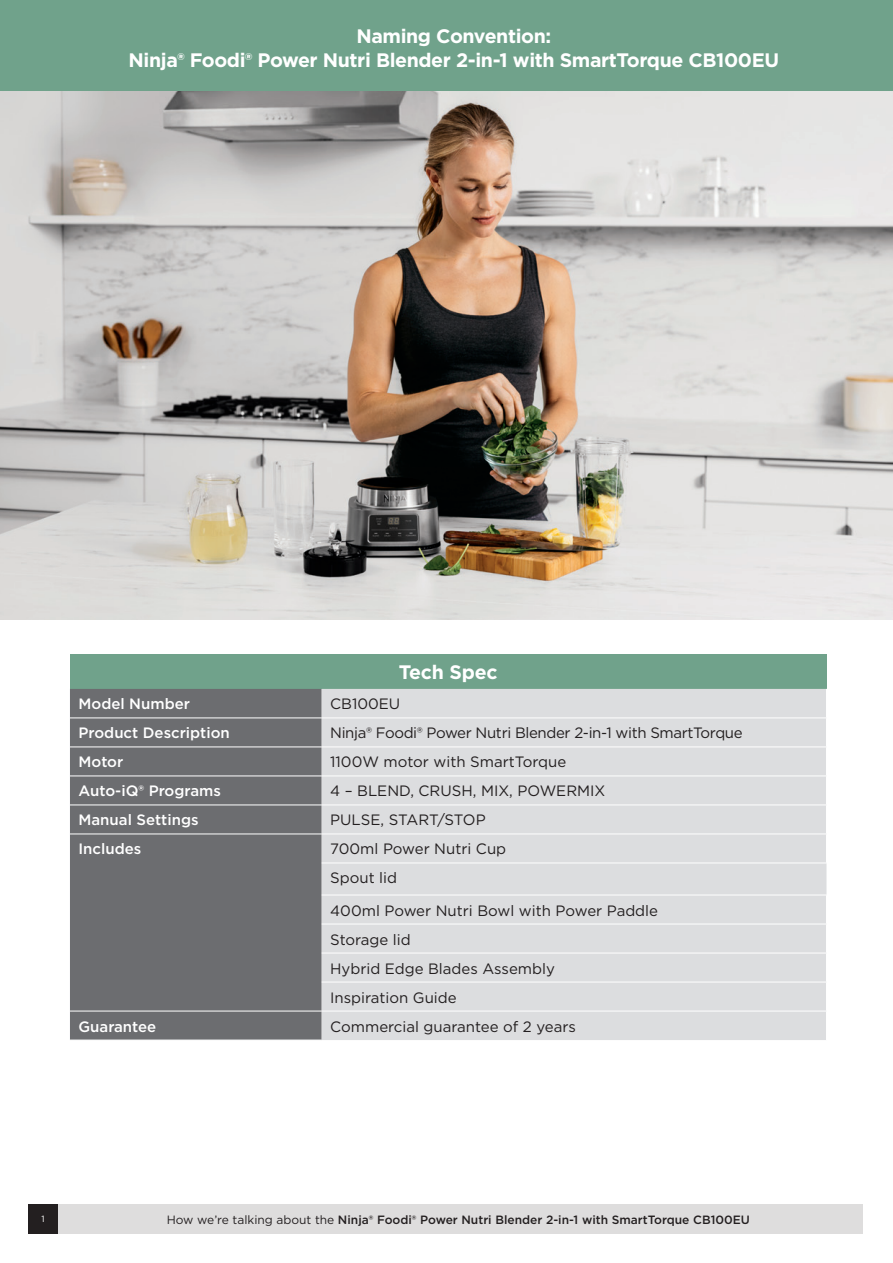
<style>
.page{position:relative;width:893px;height:1263px;background:#fff}
.page>*{position:absolute;margin:0;border:0;box-sizing:border-box;transform-origin:0 0}
.t1{font:700 19.5px/24px "Gotham";letter-spacing:-.02em;color:#fff;text-align:center}
.t2{font:15px "Gotham";color:#231f20}
.t3{font:500 15px "Gotham";color:#fff}
.t4{font:15px "Gotham";letter-spacing:-.025em;color:#231f20}
.t5{font:500 12px "Gotham";color:#231f20}
.t6{font:9px "Gotham";color:#fff}
.s1{font-weight:400}
</style>
<div class="page">
<img style="left:0;top:90px;width:893px;height:529px">
<div style="left:0;top:0;width:893px;height:90px;background:#70a28b"></div>
<div style="left:70px;top:655px;width:756px;height:34px;background:#70a28b"></div>
<div style="left:70px;top:689px;width:252px;height:351px;background:#6c6d70"></div>
<div style="left:322px;top:689px;width:504px;height:351px;background:#dcdddf"></div>
<hr style="left:70px;top:717px;width:252px;height:1px;background:#fff">
<hr style="left:70px;top:746px;width:252px;height:1px;background:#fff">
<hr style="left:70px;top:775px;width:252px;height:1px;background:#fff">
<hr style="left:70px;top:804px;width:252px;height:1px;background:#fff">
<hr style="left:70px;top:1011px;width:252px;height:1px;background:#fff">
<hr style="left:322px;top:717px;width:505px;height:1px;background:#fff">
<hr style="left:322px;top:746px;width:505px;height:1px;background:#fff">
<hr style="left:322px;top:775px;width:505px;height:1px;background:#fff">
<hr style="left:322px;top:804px;width:505px;height:1px;background:#fff">
<hr style="left:322px;top:924px;width:505px;height:1px;background:#fff">
<hr style="left:322px;top:953px;width:505px;height:1px;background:#fff">
<hr style="left:322px;top:982px;width:505px;height:1px;background:#fff">
<hr style="left:322px;top:1011px;width:505px;height:1px;background:#fff">
<hr style="left:322px;top:833px;width:505px;height:1px;background:#fff">
<hr style="left:322px;top:862px;width:505px;height:1px;background:#fff">
<hr style="left:322px;top:895px;width:505px;height:1px;background:#fff">
<hr style="left:70px;top:833px;width:252px;height:1px;background:#fff">
<div style="left:56px;top:1204px;width:807px;height:30px;background:#dedddd"></div>
<div style="left:28px;top:1204px;width:30px;height:30px;background:#231f20"></div>
<p class="t1" style="left:129px;top:24px;width:652px">Naming Convention:<br>Ninja® Foodi® Power Nutri Blender 2-in-1 with SmartTorque CB100EU</p>
<p class="t1" style="left:399px;top:660px;width:100px">Tech Spec</p>
<p class="t3" style="left:78px;top:694px;width:113px">Model Number</p>
<p class="t2" style="left:330px;top:694px;width:72px">CB100EU</p>
<p class="t3" style="left:78px;top:723px;width:153px">Product Description</p>
<p class="t4" style="left:330px;top:723px;width:414px">Ninja® Foodi® Power Nutri Blender 2-in-1 with SmartTorque</p>
<p class="t3" style="left:78px;top:752px;width:46px">Motor</p>
<p class="t2" style="left:330px;top:752px;width:238px">1100W motor with SmartTorque</p>
<p class="t3" style="left:78px;top:781px;width:144px">Auto-iQ® Programs</p>
<p class="t2" style="left:330px;top:781px;width:277px">4 – BLEND, CRUSH, MIX, POWERMIX</p>
<p class="t3" style="left:78px;top:810px;width:122px">Manual Settings</p>
<p class="t2" style="left:330px;top:810px;width:157px">PULSE, START/STOP</p>
<p class="t3" style="left:78px;top:839px;width:64px">Includes</p>
<p class="t2" style="left:330px;top:839px;width:177px">700ml Power Nutri Cup</p>
<p class="t2" style="left:330px;top:868px;width:68px">Spout lid</p>
<p class="t2" style="left:330px;top:900px;width:329px">400ml Power Nutri Bowl with Power Paddle</p>
<p class="t2" style="left:330px;top:930px;width:82px">Storage lid</p>
<p class="t2" style="left:330px;top:959px;width:226px">Hybrid Edge Blades Assembly</p>
<p class="t2" style="left:330px;top:988px;width:128px">Inspiration Guide</p>
<p class="t3" style="left:78px;top:1016px;width:79px">Guarantee</p>
<p class="t2" style="left:330px;top:1017px;width:247px">Commercial guarantee of 2 years</p>
<p class="t6" style="left:42px;top:1213px;width:5px">1</p>
<p class="t5" style="left:167px;top:1212px;width:585px"><span class="s1">How we’re talking about the</span> Ninja® Foodi® Power Nutri Blender 2-in-1 with SmartTorque CB100EU</p>
</div>
